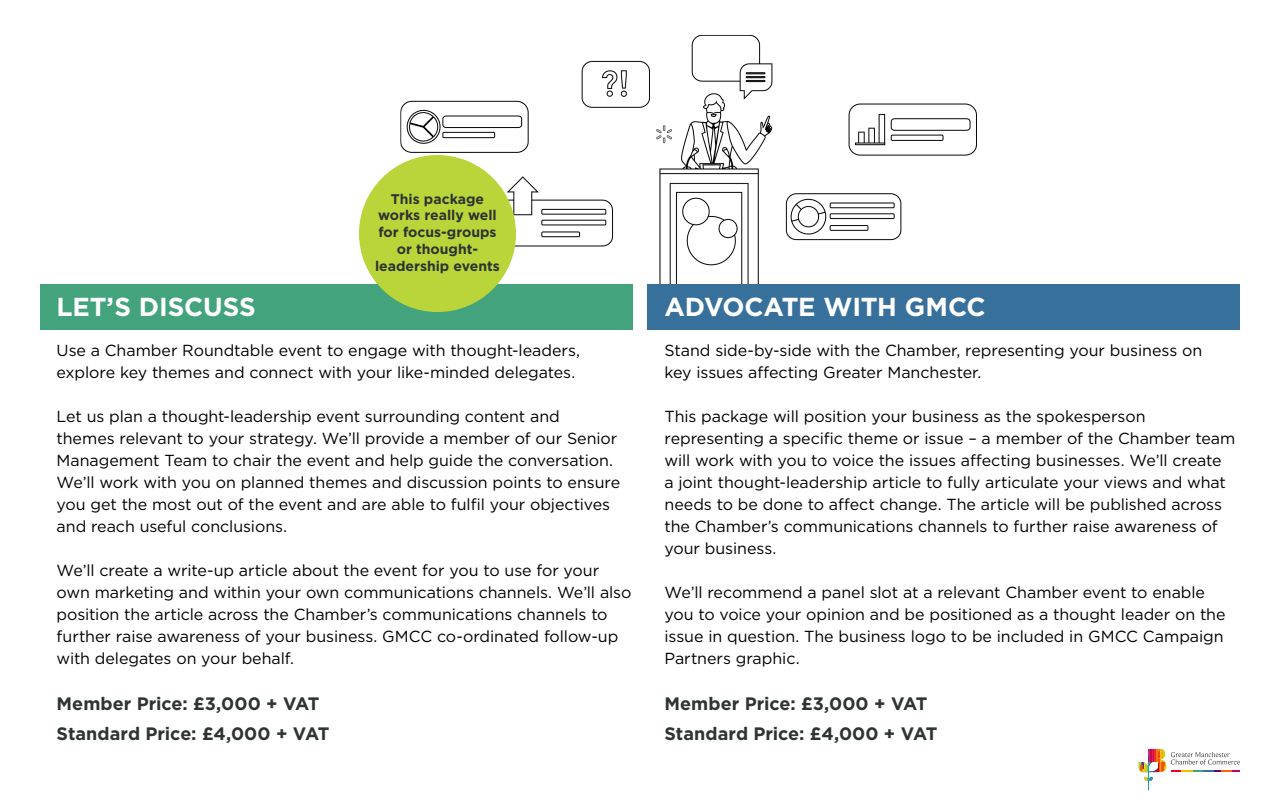
<style>
.page{position:relative;width:1280px;height:800px;background:#fff}
.page>*{position:absolute;margin:0;border:0;box-sizing:border-box;transform-origin:0 0}
.Package_Title{font:700 26px "Gotham";letter-spacing:-.01em;color:#fff}
.t1{font:700 18px "Gotham";color:#2d3431}
.Body_Text{font:16px/22px "Gotham";letter-spacing:-.005em;color:#000}
.Bubble_Text{font:700 14px/16.8px "Gotham";color:#2d3431;text-align:center}
</style>
<div class="page">
<svg style="left:1139px;top:749px;width:101px;height:41px"></svg>
<div style="left:40px;top:284px;width:593px;height:46px;background:#42a37d"></div>
<img style="left:378px;top:34px;width:599px;height:278px">
<div style="left:648px;top:284px;width:592px;height:46px;background:#38709c"></div>
<div style="left:359px;top:155px;width:157px;height:157px;background:#b9d539;border-radius:50%"></div>
<p class="Bubble_Text" style="left:378px;top:190px;width:120px">This package works really well for focus-groups or thought-</p>
<p class="Bubble_Text" style="left:375px;top:257px;width:126px">leadership events</p>
<p class="Package_Title" style="left:57px;top:289px;width:201px">LET’S DISCUSS</p>
<p class="Body_Text" style="left:57px;top:339px;width:525px">Use a Chamber Roundtable event to engage with thought-leaders, explore key themes and connect with your like-minded delegates.</p>
<p class="Body_Text" style="left:57px;top:405px;width:565px">Let us plan a thought-leadership event surrounding content and themes relevant to your strategy. We’ll provide a member of our Senior Management Team to chair the event and help guide the conversation.<br>We’ll work with you on planned themes and discussion points to ensure you get the most out of the event and are able to fulfil your objectives and reach useful conclusions.</p>
<p class="Body_Text" style="left:57px;top:559px;width:576px">We’ll create a write-up article about the event for you to use for your own marketing and within your own communications channels. We’ll also position the article across the Chamber’s communications channels to further raise awareness of your business. GMCC co-ordinated follow-up with delegates on your behalf.</p>
<p class="t1" style="left:57px;top:692px;width:265px">Member Price: £3,000 + VAT</p>
<p class="t1" style="left:57px;top:722px;width:274px">Standard Price: £4,000 + VAT</p>
<p class="Package_Title" style="left:665px;top:289px;width:323px">ADVOCATE WITH GMCC</p>
<p class="Body_Text" style="left:665px;top:339px;width:539px">Stand side-by-side with the Chamber, representing your business on</p>
<p class="Body_Text" style="left:665px;top:361px;width:318px">key issues affecting Greater Manchester.</p>
<p class="Body_Text" style="left:665px;top:405px;width:572px">This package will position your business as the spokesperson representing a specific theme or issue – a member of the Chamber team will work with you to voice the issues affecting businesses. We’ll create<br>a joint thought-leadership article to fully articulate your views and what needs to be done to affect change. The article will be published across the Chamber’s communications channels to further raise awareness of your business.</p>
<p class="Body_Text" style="left:665px;top:581px;width:563px">We’ll recommend a panel slot at a relevant Chamber event to enable you to voice your opinion and be positioned as a thought leader on the issue in question. The business logo to be included in GMCC Campaign Partners graphic.</p>
<p class="t1" style="left:665px;top:692px;width:265px">Member Price: £3,000 + VAT</p>
<p class="t1" style="left:665px;top:722px;width:274px">Standard Price: £4,000 + VAT</p>
</div>
